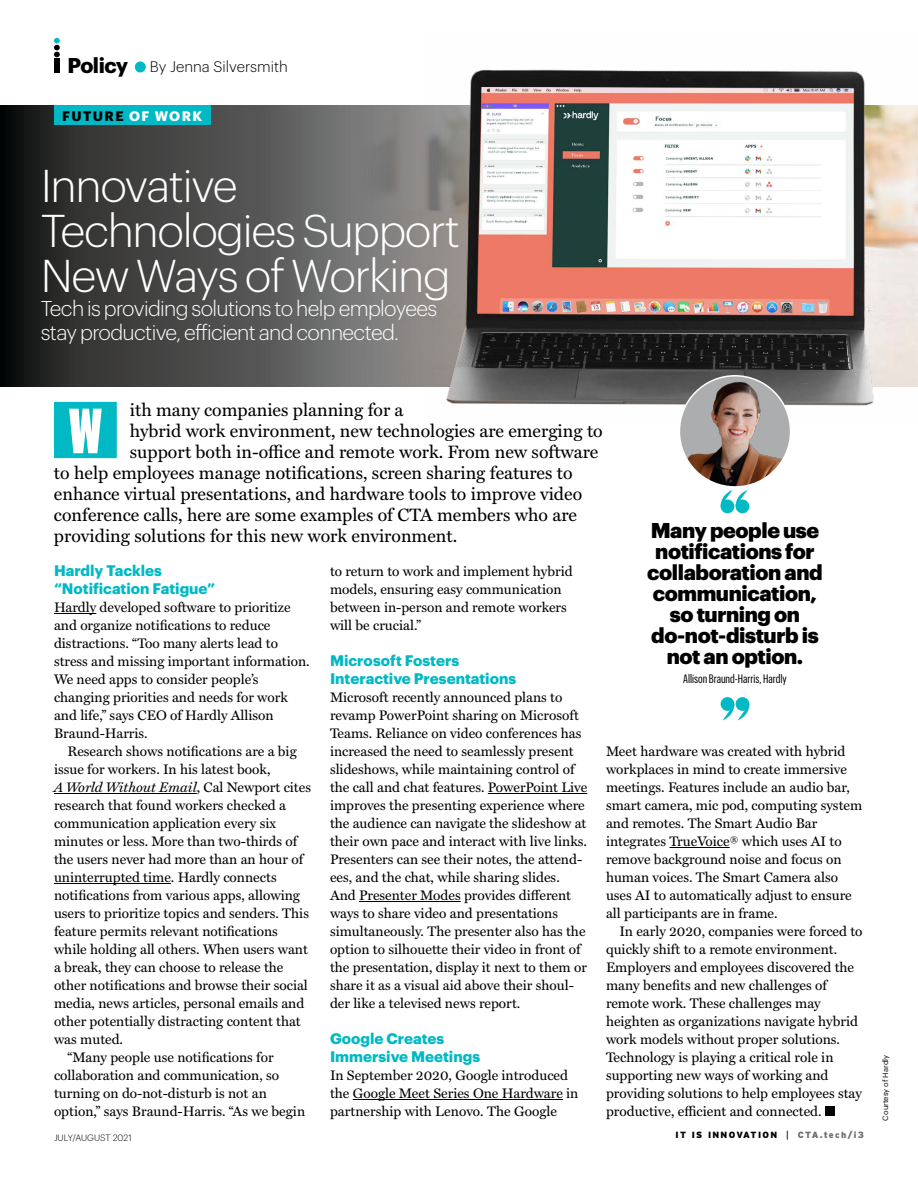
<style>
.page{position:relative;width:918px;height:1188px;background:#fff}
.page>*{position:absolute;margin:0;border:0;box-sizing:border-box;transform-origin:0 0}
.t1{font:62.4px "Graphik XX Cond Super";color:#fff}
.t2{font:300 45px/45px "Graphik";letter-spacing:-.03em;color:#fff}
.t3{font:900 21px/21px "Graphik";letter-spacing:-.02em;color:#000001;text-align:center}
.t4{font:300 21px/24px "Graphik";letter-spacing:-.03em;color:#fff}
.t5{font:700 21px "Graphik";letter-spacing:-.02em;color:#000001}
.t6{font:18px "Miller Text";color:#000001}
.t7{font:700 15px/18px "Graphik";color:#00b9c4}
.t8{font:300 15px "Graphik";color:#000001}
.t9{font:13.8px/18px "Miller Text";color:#000001}
.t10{font:italic 13.8px "Miller Text";color:#000001}
.t11{font:700 13.5px "Graphik";letter-spacing:.105em;color:#000001}
.t12{font:12px "Graphik X Cond";color:#000001}
.t13{font:900 9px "Interstate";letter-spacing:.15em;color:#000001}
.t14{font:300 9px "Graphik";letter-spacing:.005em;color:#000001}
.t15{font:7.5px "Graphik";color:#000001}
.s1{color:#fff}
.s2{font-style:normal}
.s3{font-weight:400}
.s4{color:#6f6f70}
</style>
<div class="page">
<svg style="left:0;top:106px;width:429px;height:280px;background:#505050"></svg>
<img style="left:429px;top:69px;width:489px;height:337px">
<div style="left:54px;top:59px;width:5px;height:14px;background:#000001"></div>
<svg style="left:54px;top:38px;width:6px;height:19px"></svg>
<div style="left:135px;top:62px;width:11px;height:10px;background:#00b9c4;border-radius:50%"></div>
<div style="left:54px;top:402px;width:63px;height:56px;background:#00b9c4"></div>
<div style="left:54px;top:106px;width:157px;height:19px;background:#00b9c4"></div>
<hr style="left:54px;top:613px;width:42px;height:1px;background:#000001">
<hr style="left:54px;top:793px;width:143px;height:1px;background:#000001">
<hr style="left:54px;top:883px;width:117px;height:1px;background:#000001">
<hr style="left:488px;top:793px;width:99px;height:1px;background:#000001">
<hr style="left:359px;top:901px;width:102px;height:1px;background:#000001">
<hr style="left:353px;top:1099px;width:210px;height:1px;background:#000001">
<hr style="left:669px;top:847px;width:61px;height:1px;background:#000001">
<div style="left:825px;top:1106px;width:10px;height:10px;background:#000001"></div>
<img style="left:679px;top:376px;width:112px;height:111px;border-radius:56px">
<div style="left:679px;top:375px;width:112px;height:113px;border:2px solid #fff;border-radius:50%"></div>
<div style="left:721px;top:500px;width:13px;height:13px;background:#00b9c4;border-radius:50%"></div>
<div style="left:736px;top:500px;width:13px;height:13px;background:#00b9c4;border-radius:50%"></div>
<svg style="left:721px;top:490px;width:27px;height:16px"></svg>
<div style="left:736px;top:697px;width:13px;height:14px;background:#00b9c4;border-radius:50%"></div>
<div style="left:721px;top:697px;width:13px;height:14px;background:#00b9c4;border-radius:50%"></div>
<svg style="left:722px;top:704px;width:27px;height:16px"></svg>
<h3 class="t5" style="left:68px;top:49px;width:62px">Policy</h3>
<p class="t8" style="left:150px;top:56px;width:140px">By Jenna Silversmith</p>
<p class="t11" style="left:62px;top:105px;width:142px">FUTURE <span class="s1">OF WORK</span></p>
<h2 class="t2" style="left:41px;top:160px;width:421px">Innovative<br>Technologies Support<br>New Ways of Working</h2>
<h3 class="t4" style="left:41px;top:295px;width:398px">Tech is providing solutions to help employees stay productive, efficient and connected.</h3>
<h1 class="t1" style="left:69px;top:394px;width:35px">W</h1>
<h3 class="t6" style="left:130px;top:395px;width:275px">ith many companies planning for a</h3>
<h3 class="t6" style="left:130px;top:416px;width:474px">hybrid work environment, new technologies are emerging to</h3>
<h3 class="t6" style="left:130px;top:437px;width:470px">support both in-office and remote work. From new software</h3>
<h3 class="t6" style="left:54px;top:458px;width:520px">to help employees manage notifications, screen sharing features to</h3>
<h3 class="t6" style="left:54px;top:479px;width:530px">enhance virtual presentations, and hardware tools to improve video</h3>
<h3 class="t6" style="left:54px;top:500px;width:524px">conference calls, here are some examples of CTA members who are</h3>
<h3 class="t6" style="left:54px;top:521px;width:405px">providing solutions for this new work environment.</h3>
<h3 class="t3" style="left:647px;top:518px;width:177px">Many people use notifications for collaboration and communication, so turning on do-not-disturb is not an option.</h3>
<p class="t12" style="left:683px;top:672px;width:105px">Allison Braund-Harris, Hardly</p>
<p class="t7" style="left:54px;top:560px;width:163px">Hardly Tackles “Notification Fatigue”</p>
<p class="t9" style="left:54px;top:597px;width:257px">Hardly developed software to prioritize and organize notifications to reduce distractions. “Too many alerts lead to stress and missing important information.<br>We need apps to consider people’s changing priorities and needs for work and life,” says CEO of Hardly Allison Braund-Harris.</p>
<p class="t9" style="left:68px;top:741px;width:231px">Research shows notifications are a big</p>
<p class="t9" style="left:54px;top:759px;width:218px">issue for workers. In his latest book,</p>
<p class="t10" style="left:54px;top:776px;width:259px">A World Without Email<span class="s2">, Cal Newport cites</span></p>
<p class="t9" style="left:54px;top:795px;width:234px">research that found workers checked a</p>
<p class="t9" style="left:54px;top:813px;width:224px">communication application every six</p>
<p class="t9" style="left:54px;top:831px;width:245px">minutes or less. More than two-thirds of</p>
<p class="t9" style="left:54px;top:849px;width:251px">the users never had more than an hour of</p>
<p class="t9" style="left:54px;top:867px;width:224px">uninterrupted time. Hardly connects</p>
<p class="t9" style="left:54px;top:885px;width:248px">notifications from various apps, allowing</p>
<p class="t9" style="left:54px;top:903px;width:257px">users to prioritize topics and senders. This</p>
<p class="t9" style="left:54px;top:921px;width:225px">feature permits relevant notifications</p>
<p class="t9" style="left:54px;top:939px;width:255px">while holding all others. When users want</p>
<p class="t9" style="left:54px;top:957px;width:231px">a break, they can choose to release the</p>
<p class="t9" style="left:54px;top:975px;width:255px">other notifications and browse their social</p>
<p class="t9" style="left:54px;top:993px;width:252px">media, news articles, personal emails and</p>
<p class="t9" style="left:54px;top:1011px;width:248px">other potentially distracting content that</p>
<p class="t9" style="left:54px;top:1029px;width:71px">was muted.</p>
<p class="t9" style="left:68px;top:1047px;width:208px">“Many people use notifications for</p>
<p class="t9" style="left:54px;top:1065px;width:227px">collaboration and communication, so</p>
<p class="t9" style="left:54px;top:1083px;width:214px">turning on do-not-disturb is not an</p>
<p class="t9" style="left:54px;top:1101px;width:253px">option,” says Braund-Harris. “As we begin</p>
<p class="t9" style="left:330px;top:561px;width:244px">to return to work and implement hybrid models, ensuring easy communication between in-person and remote workers will be crucial.”</p>
<p class="t7" style="left:330px;top:650px;width:188px">Microsoft Fosters<br>Interactive Presentations</p>
<p class="t9" style="left:330px;top:687px;width:259px">Microsoft recently announced plans to revamp PowerPoint sharing on Microsoft Teams. Reliance on video conferences has increased the need to seamlessly present slideshows, while maintaining control of the call and chat features. PowerPoint Live improves the presenting experience where the audience can navigate the slideshow at their own pace and interact with live links.<br>Presenters can see their notes, the attend&shy;ees, and the chat, while sharing slides.<br>And Presenter Modes provides different ways to share video and presentations simultaneously. The presenter also has the option to silhouette their video in front of the presentation, display it next to them or share it as a visual aid above their shoul&shy;der like a televised news report.</p>
<p class="t7" style="left:330px;top:1028px;width:152px">Google Creates<br>Immersive Meetings</p>
<p class="t9" style="left:330px;top:1065px;width:250px">In September 2020, Google introduced the Google Meet Series One Hardware in partnership with Lenovo. The Google</p>
<p class="t9" style="left:606px;top:741px;width:258px">Meet hardware was created with hybrid workplaces in mind to create immersive meetings. Features include an audio bar, smart camera, mic pod, computing system and remotes. The Smart Audio Bar integrates TrueVoice® which uses AI to remove background noise and focus on human voices. The Smart Camera also uses AI to automatically adjust to ensure all participants are in frame.</p>
<p class="t9" style="left:606px;top:921px;width:258px;text-indent:14px">In early 2020, companies were forced to quickly shift to a remote environment.<br>Employers and employees discovered the many benefits and new challenges of remote work. These challenges may heighten as organizations navigate hybrid work models without proper solutions.<br>Technology is playing a critical role in supporting new ways of working and providing solutions to help employees stay productive, efficient and connected.</p>
<p class="t14" style="left:54px;top:1131px;width:79px">JULY/AUGUST 2021</p>
<p class="t13" style="left:676px;top:1129px;width:190px">IT IS INNOVATION <span class="s3">|</span> <span class="s4">CTA.tech/i3</span></p>
<p class="t15" style="left:880px;top:1120px;width:67px;rotate:-90deg">Courtesy of Hardly</p>
</div>
